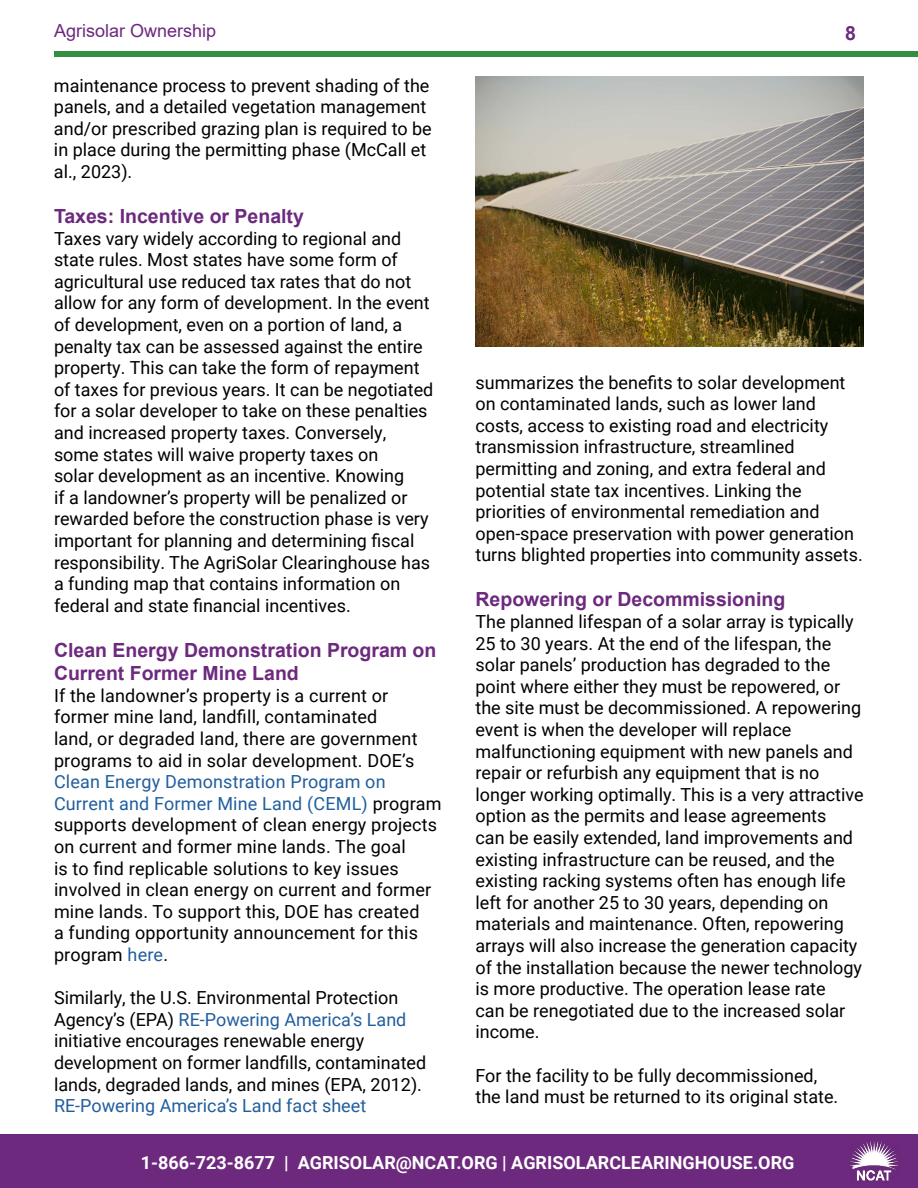
<style>
.page{position:relative;width:918px;height:1188px;background:#fff}
.page>*{position:absolute;margin:0;border:0;box-sizing:border-box;transform-origin:0 0}
.t1{font:700 19.5px/23.4px "Arial";color:#6d297e}
.t2{font:18px/21.6px "Roboto";color:#000}
.t3{font:700 18px "Roboto";color:#fff}
.t4{font:18px "Roboto";color:#215e9e}
.t5{font:18px "Arial";color:#6d297e}
.s1{color:#215e9e}
</style>
<div class="page">
<div style="left:54px;top:51px;width:864px;height:6px;background:#338e41"></div>
<div style="left:0;top:1134px;width:918px;height:54px;background:#6d297e"></div>
<img style="left:851px;top:1142px;width:48px;height:39px">
<img style="left:476px;top:76px;width:388px;height:271px">
<p class="t5" style="left:54px;top:18px;width:164px">Agrisolar Ownership</p>
<p class="t2" style="left:54px;top:74px;width:379px">maintenance process to prevent shading of the panels, and a detailed vegetation management and/or prescribed grazing plan is required to be in place during the permitting phase (McCall et al., 2023).</p>
<p class="t1" style="left:54px;top:205px;width:251px">Taxes: Incentive or Penalty</p>
<p class="t2" style="left:54px;top:227px;width:381px">Taxes vary widely according to regional and state rules. Most states have some form of agricultural use reduced tax rates that do not allow for any form of development. In the event of development, even on a portion of land, a penalty tax can be assessed against the entire property. This can take the form of repayment of taxes for previous years. It can be negotiated for a solar developer to take on these penalties and increased property taxes. Conversely, some states will waive property taxes on<br>solar development as an incentive. Knowing<br>if a landowner’s property will be penalized or rewarded before the construction phase is very important for planning and determining fiscal responsibility. The AgriSolar Clearinghouse has a funding map that contains information on federal and state financial incentives.</p>
<p class="t1" style="left:54px;top:638px;width:384px">Clean Energy Demonstration Program on<br>Current Former Mine Land</p>
<p class="t2" style="left:54px;top:684px;width:365px">If the landowner’s property is a current or former mine land, landfill, contaminated land, or degraded land, there are government programs to aid in solar development. DOE’s</p>
<p class="t2" style="left:54px;top:770px;width:389px"><span class="s1">Clean Energy Demonstration Program on Current and Former Mine Land (CEML)</span> program supports development of clean energy projects on current and former mine lands. The goal<br>is to find replicable solutions to key issues involved in clean energy on current and former mine lands. To support this, DOE has created<br>a funding opportunity announcement for this program <span class="s1">here</span>.</p>
<p class="t2" style="left:54px;top:986px;width:374px">Similarly, the U.S. Environmental Protection Agency’s (EPA) <span class="s1">RE-Powering America’s Land </span>initiative encourages renewable energy development on former landfills, contaminated lands, degraded lands, and mines (EPA, 2012).</p>
<p class="t4" style="left:54px;top:1093px;width:314px">RE-Powering America’s Land fact sheet</p>
<p class="t1" style="left:845px;top:21px;width:12px">8</p>
<p class="t2" style="left:476px;top:371px;width:389px">summarizes the benefits to solar development on contaminated lands, such as lower land costs, access to existing road and electricity transmission infrastructure, streamlined permitting and zoning, and extra federal and potential state tax incentives. Linking the priorities of environmental remediation and open-space preservation with power generation turns blighted properties into community assets.</p>
<p class="t1" style="left:476px;top:588px;width:311px">Repowering or Decommissioning</p>
<p class="t2" style="left:476px;top:610px;width:390px">The planned lifespan of a solar array is typically 25 to 30 years. At the end of the lifespan, the solar panels’ production has degraded to the point where either they must be repowered, or the site must be decommissioned. A repowering event is when the developer will replace malfunctioning equipment with new panels and repair or refurbish any equipment that is no longer working optimally. This is a very attractive option as the permits and lease agreements<br>can be easily extended, land improvements and existing infrastructure can be reused, and the existing racking systems often has enough life left for another 25 to 30 years, depending on materials and maintenance. Often, repowering arrays will also increase the generation capacity of the installation because the newer technology is more productive. The operation lease rate<br>can be renegotiated due to the increased solar income.</p>
<p class="t2" style="left:476px;top:1064px;width:364px">For the facility to be fully decommissioned, the land must be returned to its original state.</p>
<p class="t3" style="left:141px;top:1150px;width:655px">1-866-723-8677 | AGRISOLAR@NCAT.ORG | AGRISOLARCLEARINGHOUSE.ORG</p>
</div>
